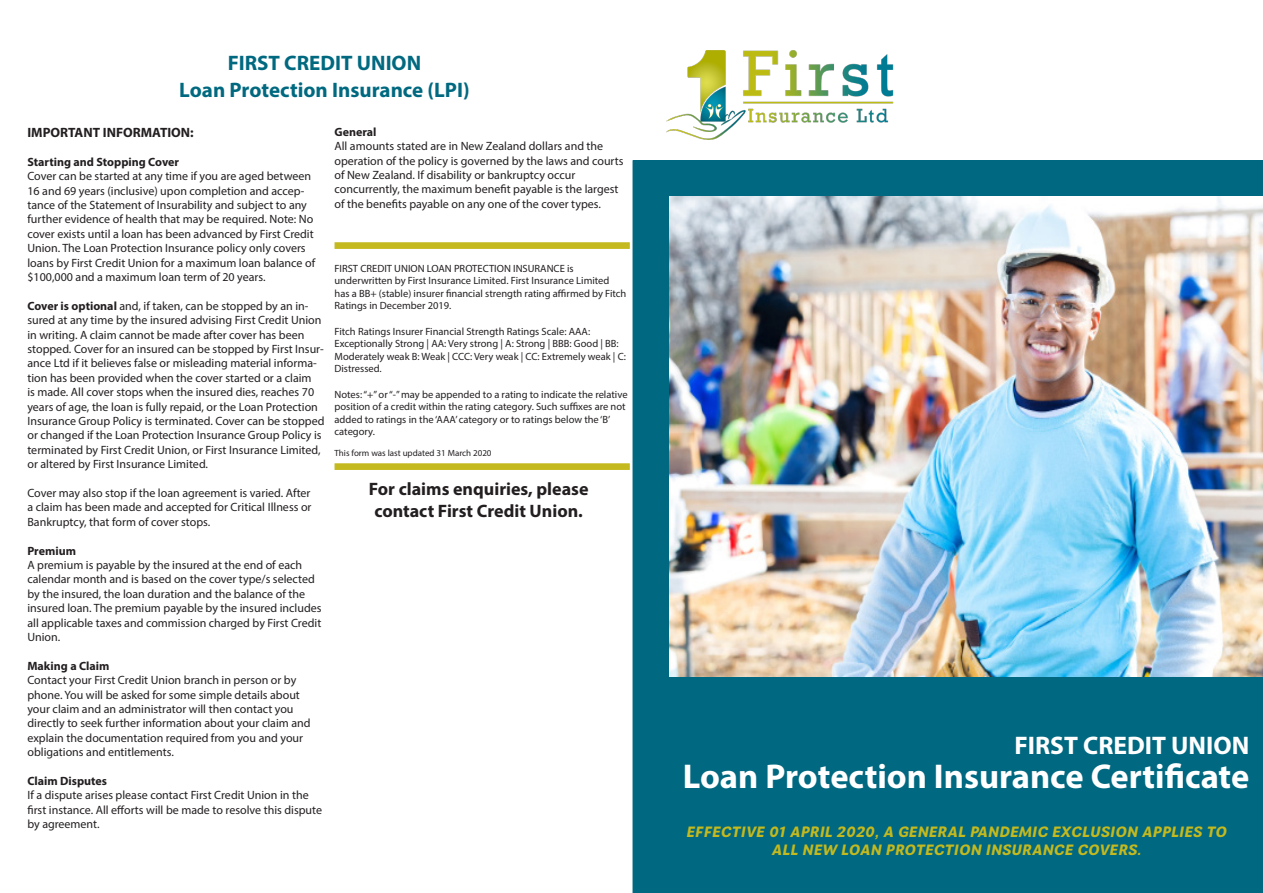
<style>
.page{position:relative;width:1263px;height:893px;background:#fff}
.page>*{position:absolute;margin:0;border:0;box-sizing:border-box;transform-origin:0 0}
.t1{font:700 34.5px "Myriad Pro";color:#fff}
.t2{font:700 25.5px "Myriad Pro";color:#fff}
.t3{font:700 21px "Myriad Pro";color:#006980}
.t4{font:700 18px "Myriad Pro";color:#231f20}
.t5{font:italic 700 15px "Guanabara Sans";color:#c4b91e}
.t6{font:700 13.5px "Myriad Pro";color:#231f20}
.t7{font:12px/14.4px "Myriad Pro";color:#231f20}
.t8{font:700 12px "Myriad Pro";color:#231f20}
.t9{font:10.5px/12.6px "Myriad Pro";color:#231f20}
.t10{font:9px "Myriad Pro";color:#231f20}
.s1{font-weight:700}
</style>
<div class="page">
<div style="left:632px;top:160px;width:631px;height:733px;background:#006880"></div>
<div style="left:334px;top:242px;width:296px;height:7px;background:#c4b91e;border:1px solid #c4b91e"></div>
<div style="left:334px;top:463px;width:296px;height:7px;background:#c4b91e;border:1px solid #c4b91e"></div>
<img style="left:670px;top:196px;width:593px;height:481px">
<img style="left:632px;top:50px;width:321px;height:123px">
<p class="t3" style="left:228px;top:49px;width:195px">FIRST CREDIT UNION</p>
<p class="t3" style="left:179px;top:76px;width:292px">Loan Protection Insurance (LPI)</p>
<p class="t6" style="left:27px;top:124px;width:168px">IMPORTANT INFORMATION:</p>
<p class="t8" style="left:27px;top:154px;width:153px">Starting and Stopping Cover</p>
<p class="t7" style="left:27px;top:169px;width:289px">Cover can be started at any time if you are aged between 16 and 69 years (inclusive) upon completion and accep&shy;tance of the Statement of Insurability and subject to any further evidence of health that may be required. Note: No cover exists until a loan has been advanced by First Credit Union. The Loan Protection Insurance policy only covers loans by First Credit Union for a maximum loan balance of $100,000 and a maximum loan term of 20 years.</p>
<p class="t7" style="left:27px;top:298px;width:298px"><span class="s1">Cover is optional</span> and, if taken, can be stopped by an in&shy;sured at any time by the insured advising First Credit Union in writing. A claim cannot be made after cover has been stopped. Cover for an insured can be stopped by First Insur&shy;ance Ltd if it believes false or misleading material informa&shy;tion has been provided when the cover started or a claim<br>is made. All cover stops when the insured dies, reaches 70 years of age, the loan is fully repaid, or the Loan Protection Insurance Group Policy is terminated. Cover can be stopped or changed if the Loan Protection Insurance Group Policy is terminated by First Credit Union, or First Insurance Limited, or altered by First Insurance Limited.</p>
<p class="t7" style="left:27px;top:486px;width:286px;text-align:justify">Cover may also stop if the loan agreement is varied. After a claim has been made and accepted for Critical Illness or Bankruptcy, that form of cover stops.</p>
<p class="t8" style="left:27px;top:543px;width:50px">Premium</p>
<p class="t7" style="left:27px;top:558px;width:296px">A premium is payable by the insured at the end of each calendar month and is based on the cover type/s selected by the insured, the loan duration and the balance of the insured loan. The premium payable by the insured includes all applicable taxes and commission charged by First Credit Union.</p>
<p class="t8" style="left:27px;top:658px;width:84px">Making a Claim</p>
<p class="t7" style="left:27px;top:673px;width:285px">Contact your First Credit Union branch in person or by phone. You will be asked for some simple details about your claim and an administrator will then contact you directly to seek further information about your claim and explain the documentation required from you and your obligations and entitlements.</p>
<p class="t8" style="left:27px;top:773px;width:81px">Claim Disputes</p>
<p class="t7" style="left:27px;top:788px;width:296px">If a dispute arises please contact First Credit Union in the first instance. All efforts will be made to resolve this dispute by agreement.</p>
<p class="t8" style="left:334px;top:124px;width:44px">General</p>
<p class="t7" style="left:334px;top:139px;width:270px">All amounts stated are in New Zealand dollars and the</p>
<p class="t7" style="left:334px;top:153px;width:291px">operation of the policy is governed by the laws and courts of New Zealand. If disability or bankruptcy occur</p>
<p class="t7" style="left:334px;top:182px;width:286px">concurrently, the maximum benefit payable is the largest</p>
<p class="t7" style="left:334px;top:196px;width:268px">of the benefits payable on any one of the cover types.</p>
<p class="t9" style="left:334px;top:262px;width:241px">FIRST CREDIT UNION LOAN PROTECTION INSURANCE is</p>
<p class="t9" style="left:334px;top:274px;width:293px">underwritten by First Insurance Limited. First Insurance Limited has a BB+ (stable) insurer financial strength rating affirmed by Fitch<br>Ratings in December 2019.</p>
<p class="t9" style="left:334px;top:325px;width:293px">Fitch Ratings Insurer Financial Strength Ratings Scale: AAA:<br>Exceptionally Strong | AA: Very strong | A: Strong | BBB: Good | BB:<br>Moderately weak B: Weak | CCC: Very weak | CC: Extremely weak | C:<br>Distressed.</p>
<p class="t9" style="left:334px;top:388px;width:295px">Notes: “+” or “-” may be appended to a rating to indicate the relative position of a credit within the rating category. Such suffixes are not added to ratings in the ‘AAA’ category or to ratings below the ‘B’ category.</p>
<p class="t10" style="left:334px;top:448px;width:159px">This form was last updated 31 March 2020</p>
<p class="t4" style="left:369px;top:477px;width:221px">For claims enquiries, please</p>
<p class="t4" style="left:374px;top:499px;width:210px">contact First Credit Union.</p>
<p class="t2" style="left:1014px;top:729px;width:236px">FIRST CREDIT UNION</p>
<p class="t1" style="left:683px;top:754px;width:568px">Loan Protection Insurance Certificate</p>
<p class="t5" style="left:686px;top:822px;width:542px">EFFECTIVE 01 APRIL 2020, A GENERAL PANDEMIC EXCLUSION APPLIES TO</p>
<p class="t5" style="left:772px;top:840px;width:372px">ALL NEW LOAN PROTECTION INSURANCE COVERS.</p>
</div>
